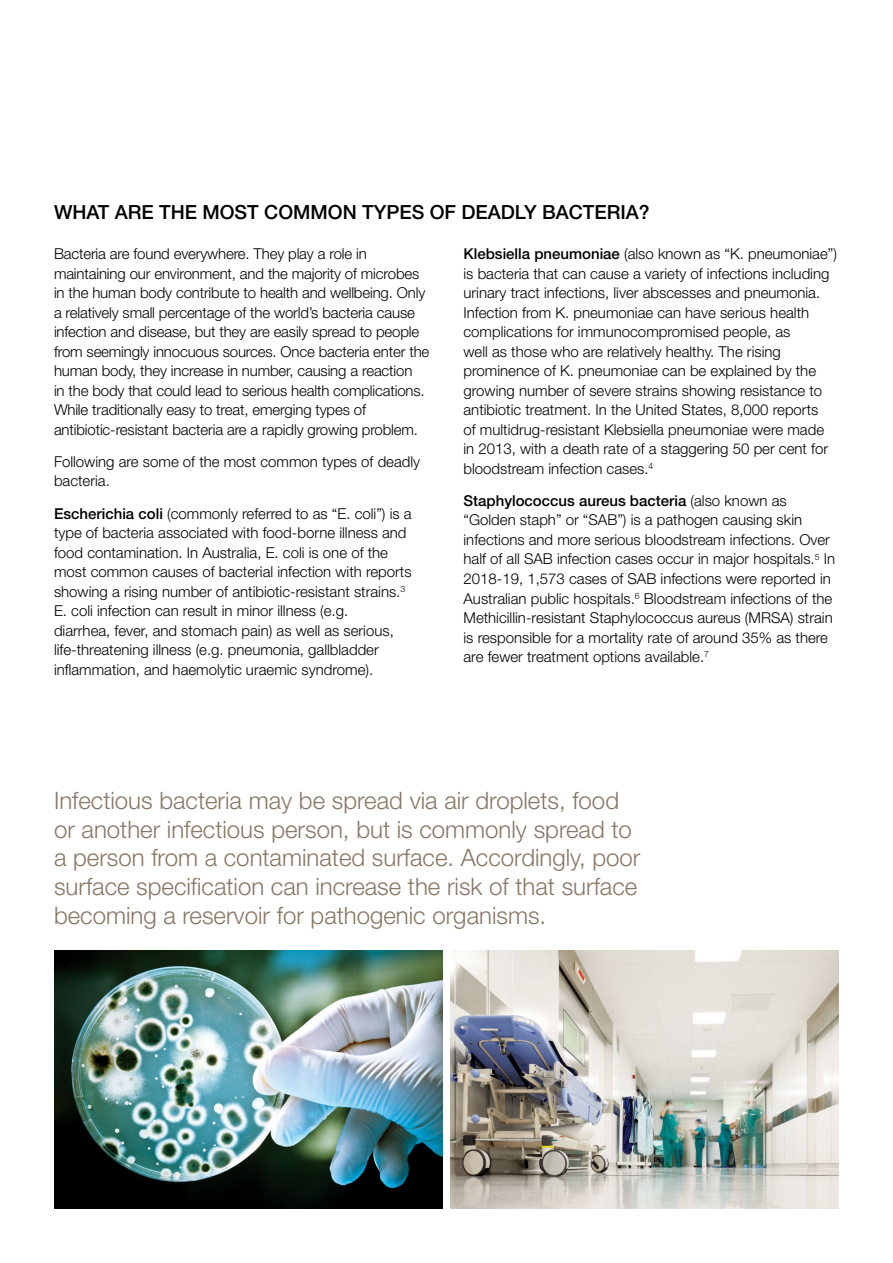
<style>
.page{position:relative;width:893px;height:1263px;background:#fff}
.page>*{position:absolute;margin:0;border:0;box-sizing:border-box;transform-origin:0 0}
.t1{font:300 24px/28.8px "Helvetica Neue LT Std";color:#887765}
.t2{font:500 19.5px "Helvetica Neue LT Std";color:#000}
.t3{font:300 15px/19.5px "Helvetica Neue LT Std";color:#000}
.s1{font-weight:500}
</style>
<div class="page">
<img style="left:54px;top:950px;width:389px;height:259px">
<img style="left:450px;top:950px;width:389px;height:259px">
<h2 class="t2" style="left:54px;top:200px;width:597px">WHAT ARE THE MOST COMMON TYPES OF DEADLY BACTERIA?</h2>
<p class="t3" style="left:54px;top:244px;width:377px">Bacteria are found everywhere. They play a role in maintaining our environment, and the majority of microbes in the human body contribute to health and wellbeing. Only a relatively small percentage of the world’s bacteria cause infection and disease, but they are easily spread to people from seemingly innocuous sources. Once bacteria enter the human body, they increase in number, causing a reaction<br>in the body that could lead to serious health complications.<br>While traditionally easy to treat, emerging types of antibiotic-resistant bacteria are a rapidly growing problem.</p>
<p class="t3" style="left:54px;top:452px;width:368px">Following are some of the most common types of deadly bacteria.</p>
<p class="t3" style="left:54px;top:503px;width:359px"><span class="s1">Escherichia coli</span> (commonly referred to as “E. coli”) is a type of bacteria associated with food-borne illness and food contamination. In Australia, E. coli is one of the most common causes of bacterial infection with reports showing a rising number of antibiotic-resistant strains.<sup>3<br></sup>E. coli infection can result in minor illness (e.g.<br>diarrhea, fever, and stomach pain) as well as serious, life-threatening illness (e.g. pneumonia, gallbladder inflammation, and haemolytic uraemic syndrome).</p>
<p class="t3" style="left:463px;top:244px;width:375px"><span class="s1">Klebsiella pneumoniae</span> (also known as “K. pneumoniae”) is bacteria that can cause a variety of infections including urinary tract infections, liver abscesses and pneumonia.<br>Infection from K. pneumoniae can have serious health complications for immunocompromised people, as<br>well as those who are relatively healthy. The rising prominence of K. pneumoniae can be explained by the growing number of severe strains showing resistance to antibiotic treatment. In the United States, 8,000 reports<br>of multidrug-resistant Klebsiella pneumoniae were made in 2013, with a death rate of a staggering 50 per cent for bloodstream infection cases.<sup>4</sup></p>
<p class="t3" style="left:463px;top:491px;width:373px"><span class="s1">Staphylococcus aureus bacteria</span> (also known as “Golden staph” or “SAB”) is a pathogen causing skin infections and more serious bloodstream infections. Over half of all SAB infection cases occur in major hospitals.<sup>5</sup> In 2018-19, 1,573 cases of SAB infections were reported in Australian public hospitals.<sup>6</sup> Bloodstream infections of the Methicillin-resistant Staphylococcus aureus (MRSA) strain is responsible for a mortality rate of around 35% as there are fewer treatment options available.<sup>7</sup></p>
<p class="t1" style="left:54px;top:785px;width:588px">Infectious bacteria may be spread via air droplets, food or another infectious person, but is commonly spread to a person from a contaminated surface. Accordingly, poor surface specification can increase the risk of that surface becoming a reservoir for pathogenic organisms.</p>
</div>
